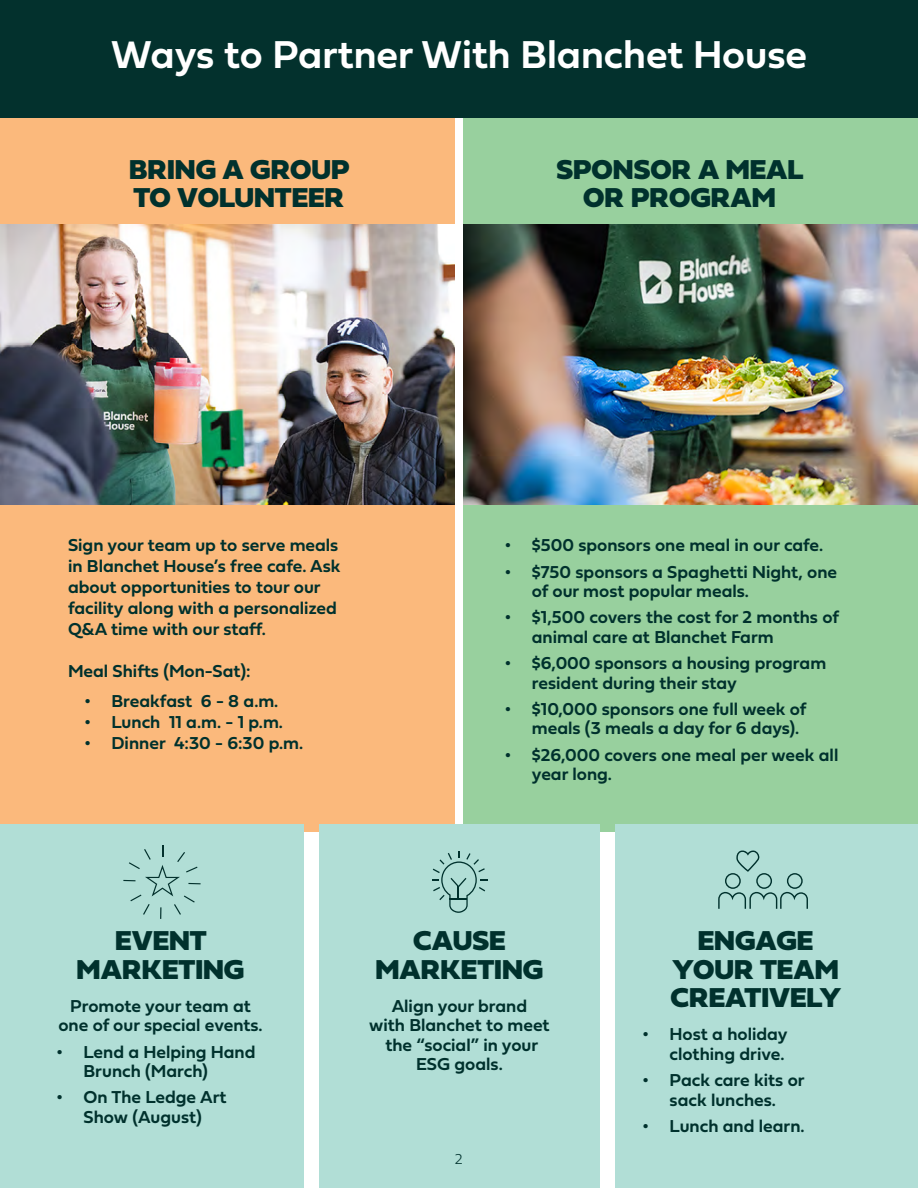
<style>
.page{position:relative;width:918px;height:1188px;background:#fff}
.page>*{position:absolute;margin:0;border:0;box-sizing:border-box;transform-origin:0 0}
.t1{font:40.5px "Fieldwork Geo Demibold";color:#fff}
.t2{font:28.5px/28.5px "Fieldwork Geo Black";color:#00312d;text-align:center}
.t3{font:18px/19.5px "Fieldwork Geo Demibold";color:#00312d}
.t4{font:100 15px "Fieldwork Geo";color:#00312d}
</style>
<div class="page">
<div style="left:0;top:118px;width:455px;height:714px;background:#fbb97c"></div>
<div style="left:0;top:824px;width:304px;height:364px;background:#b1ded6"></div>
<div style="left:464px;top:118px;width:454px;height:714px;background:#98d09e"></div>
<div style="left:319px;top:824px;width:281px;height:364px;background:#b1ded6"></div>
<div style="left:615px;top:824px;width:303px;height:364px;background:#b1ded6"></div>
<div style="left:1px;top:0;width:917px;height:118px;background:#03312d"></div>
<img style="left:464px;top:224px;width:454px;height:281px">
<img style="left:0;top:224px;width:455px;height:281px">
<svg style="left:432px;top:851px;width:55px;height:62px"></svg>
<svg style="left:718px;top:850px;width:90px;height:59px"></svg>
<svg style="left:123px;top:845px;width:78px;height:74px"></svg>
<p class="t1" style="left:111px;top:23px;width:697px">Ways to Partner With Blanchet House</p>
<p class="t2" style="left:129px;top:152px;width:222px;text-align:left">BRING A GROUP<br>TO VOLUNTEER</p>
<p class="t2" style="left:556px;top:152px;width:249px">SPONSOR A MEAL<br>OR PROGRAM</p>
<p class="t3" style="left:68px;top:534px;width:274px;line-height:21px">Sign your team up to serve meals in Blanchet House’s free cafe. Ask about opportunities to tour our facility along with a personalized<br>Q&amp;A time with our staff.</p>
<p class="t3" style="left:68px;top:660px;width:184px">Meal Shifts (Mon-Sat):</p>
<p class="t3" style="left:85px;top:690px;width:195px">• Breakfast 6 - 8 a.m.</p>
<p class="t3" style="left:85px;top:711px;width:200px">• Lunch 11 a.m. - 1 p.m.</p>
<p class="t3" style="left:85px;top:732px;width:220px">• Dinner 4:30 - 6:30 p.m.</p>
<p class="t3" style="left:505px;top:535px;width:320px">• $500 sponsors one meal in our cafe.</p>
<p class="t3" style="left:532px;top:561px;width:307px;text-indent:-27px">• $750 sponsors a Spaghetti Night, one of our most popular meals.</p>
<p class="t3" style="left:532px;top:607px;width:309px;text-indent:-27px">• $1,500 covers the cost for 2 months of animal care at Blanchet Farm</p>
<p class="t3" style="left:532px;top:653px;width:296px;text-indent:-27px">• $6,000 sponsors a housing program resident during their stay</p>
<p class="t3" style="left:532px;top:698px;width:276px;text-indent:-27px">• $10,000 sponsors one full week of meals (3 meals a day for 6 days).</p>
<p class="t3" style="left:532px;top:744px;width:308px;text-indent:-27px">• $26,000 covers one meal per week all year long.</p>
<p class="t2" style="left:77px;top:924px;width:169px">EVENT<br>MARKETING</p>
<p class="t3" style="left:58px;top:996px;width:206px;text-align:center">Promote your team at one of our special events.</p>
<p class="t3" style="left:83px;top:1041px;width:174px;text-indent:-27px">• Lend a Helping Hand<br>Brunch (March)</p>
<p class="t3" style="left:56px;top:1087px;width:172px;text-align:center">• On The Ledge Art<br>Show (August)</p>
<p class="t2" style="left:376px;top:924px;width:169px">CAUSE<br>MARKETING</p>
<p class="t3" style="left:369px;top:996px;width:182px;text-align:center">Align your brand<br>with Blanchet to meet the “social” in your<br>ESG goals.</p>
<p class="t4" style="left:455px;top:1147px;width:10px">2</p>
<p class="t2" style="left:671px;top:924px;width:172px">ENGAGE<br>YOUR TEAM<br>CREATIVELY</p>
<p class="t3" style="left:643px;top:1024px;width:147px;text-align:right">• Host a holiday clothing drive.</p>
<p class="t3" style="left:643px;top:1070px;width:164px;text-align:center">• Pack care kits or sack lunches.</p>
<p class="t3" style="left:643px;top:1116px;width:164px">• Lunch and learn.</p>
</div>
